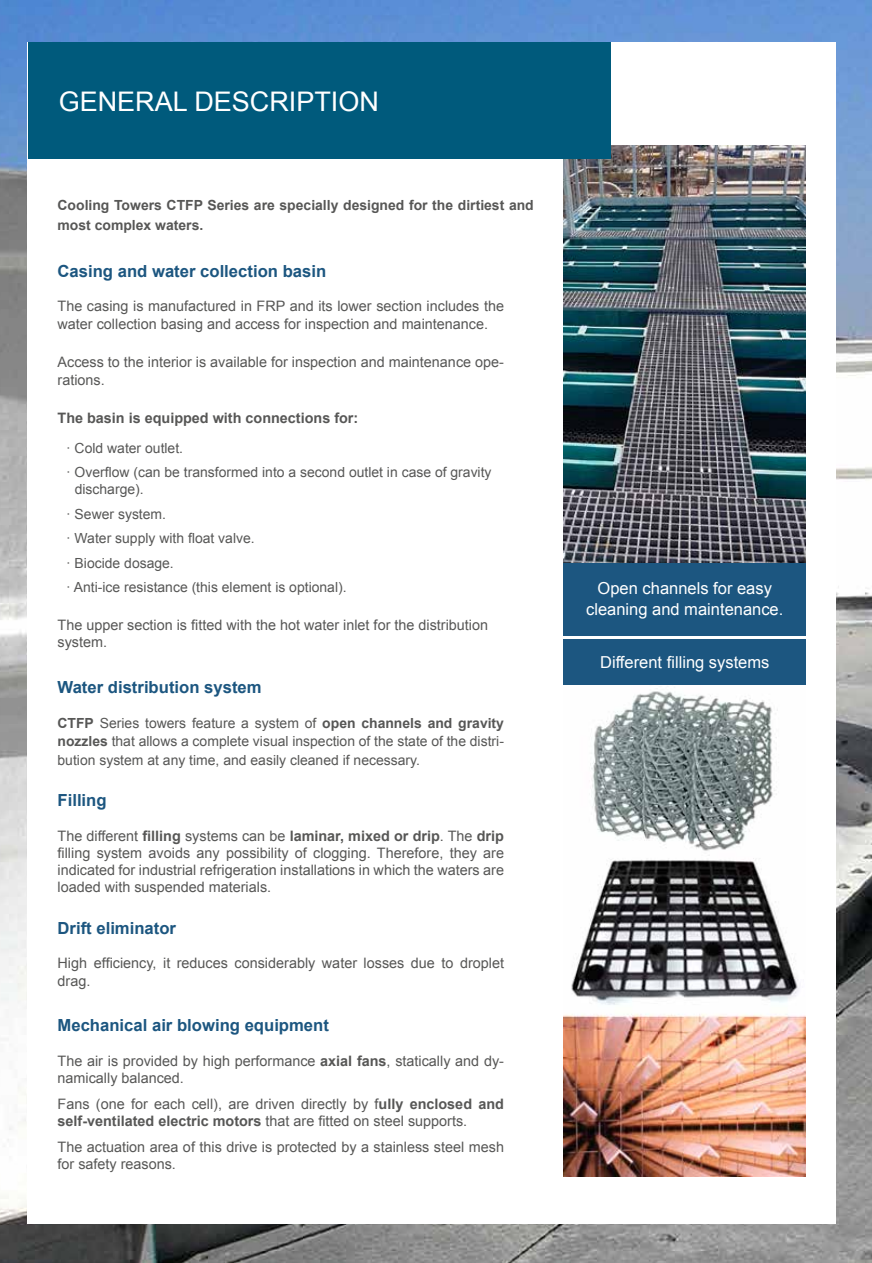
<style>
.page{position:relative;width:872px;height:1263px;background:#fff}
.page>*{position:absolute;margin:0;border:0;box-sizing:border-box;transform-origin:0 0}
.t1{font:27px "Arial";color:#fff}
.t2{font:700 16.65px "Arial";color:#1c5680}
.t3{font:16.5px/21px "Arial";color:#fff;text-align:center}
.t4{font:14.4px/17.2px "Arial";color:#575756}
.t5{font:700 14.4px "Arial";color:#575756}
.t6{font:13.95px/24.5px "Arial";color:#575756}
.t7{font:700 13.95px/19.5px "Arial";color:#575756}
.s1{font-weight:700}
</style>
<div class="page">
<img style="left:0;top:0;width:872px;height:1263px">
<div style="left:28px;top:43px;width:808px;height:1181px;background:#fff"></div>
<img style="left:563px;top:145px;width:243px;height:418px">
<div style="left:28px;top:43px;width:582px;height:116px;background:#005a7c"></div>
<div style="left:563px;top:563px;width:243px;height:73px;background:#1c5680"></div>
<div style="left:563px;top:639px;width:243px;height:46px;background:#1c5680"></div>
<img style="left:563px;top:691px;width:243px;height:485px">
<h1 class="t1" style="left:59px;top:84px;width:322px">GENERAL DESCRIPTION</h1>
<p class="t7" style="left:58px;top:196px;width:478px">Cooling Towers CTFP Series are specially designed for the dirtiest and most complex waters.</p>
<p class="t2" style="left:58px;top:260px;width:270px">Casing and water collection basin</p>
<p class="t4" style="left:58px;top:298px;width:448px">The casing is manufactured in FRP and its lower section includes the water collection basing and access for inspection and maintenance.</p>
<p class="t4" style="left:58px;top:354px;width:448px">Access to the interior is available for inspection and maintenance ope&shy;rations.</p>
<p class="t5" style="left:58px;top:409px;width:302px">The basin is equipped with connections for:</p>
<p class="t6" style="left:66px;top:436px;width:427px">· Cold water outlet.<br>· Overflow (can be transformed into a second outlet in case of gravity</p>
<p class="t6" style="left:66px;top:477px;width:282px;text-indent:9px">discharge).<br>· Sewer system.<br>· Water supply with float valve.<br>· Biocide dosage.<br>· Anti-ice resistance (this element is optional).</p>
<p class="t4" style="left:58px;top:616px;width:432px">The upper section is fitted with the hot water inlet for the distribution system.</p>
<p class="t2" style="left:58px;top:676px;width:206px">Water distribution system</p>
<p class="t6" style="left:58px;top:714px;width:448px;line-height:18.1px;text-align:justify"><span class="s1">CTFP</span> Series towers feature a system of <span class="s1">open channels and gravity nozzles</span> that allows a complete visual inspection of the state of the distri&shy;bution system at any time, and easily cleaned if necessary.</p>
<p class="t2" style="left:58px;top:789px;width:51px">Filling</p>
<p class="t4" style="left:58px;top:827px;width:448px;text-align:justify">The different <span class="s1">filling</span> systems can be <span class="s1">laminar, mixed or drip</span>. The <span class="s1">drip </span>filling system avoids any possibility of clogging. Therefore, they are indicated for industrial refrigeration installations in which the waters are loaded with suspended materials.</p>
<p class="t2" style="left:58px;top:917px;width:120px">Drift eliminator</p>
<p class="t4" style="left:58px;top:955px;width:448px">High efficiency, it reduces considerably water losses due to droplet drag.</p>
<p class="t2" style="left:58px;top:1014px;width:273px">Mechanical air blowing equipment</p>
<p class="t4" style="left:58px;top:1052px;width:448px">The air is provided by high performance <span class="s1">axial fans</span>, statically and dy&shy;namically balanced.</p>
<p class="t4" style="left:58px;top:1095px;width:448px">Fans (one for each cell), are driven directly by f<span class="s1">ully enclosed and self-ventilated electric motors</span> that are fitted on steel supports.</p>
<p class="t4" style="left:58px;top:1138px;width:448px">The actuation area of this drive is protected by a stainless steel mesh for safety reasons.</p>
<p class="t3" style="left:586px;top:577px;width:199px">Open channels for easy cleaning and maintenance.</p>
<p class="t3" style="left:600px;top:652px;width:171px">Different filling systems</p>
</div>
